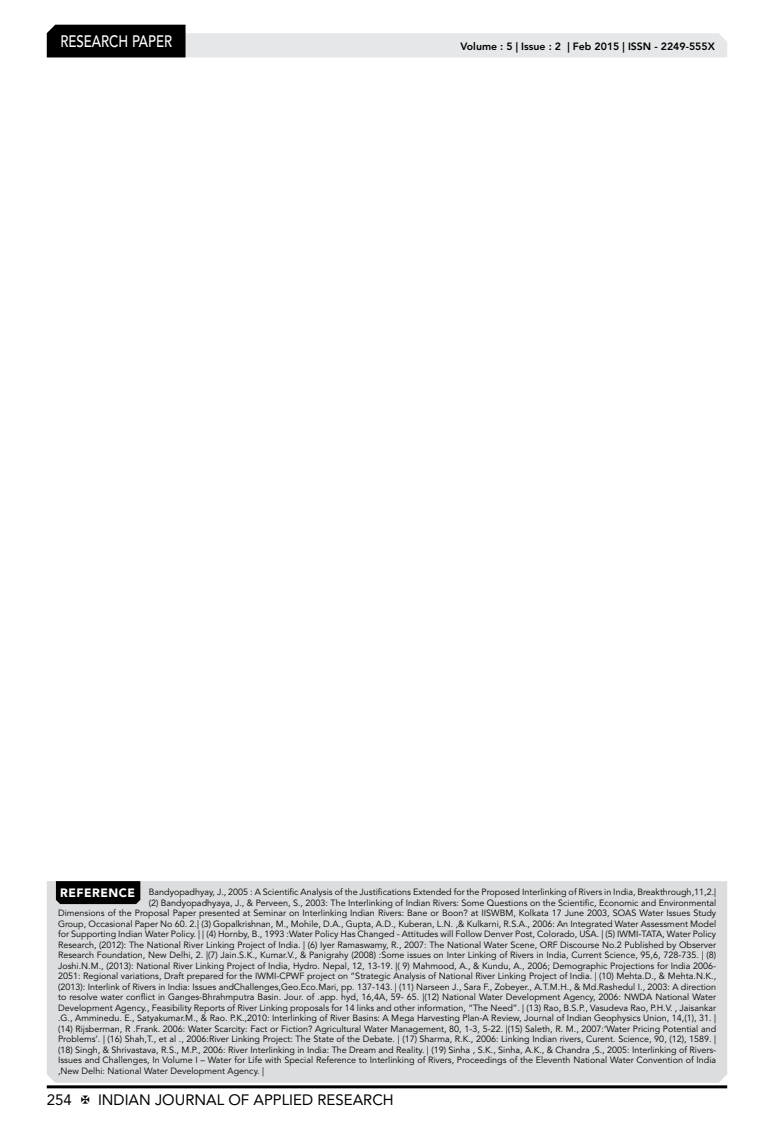
<style>
.page{position:relative;width:774px;height:1136px;background:#fff}
.page>*{position:absolute;margin:0;border:0;box-sizing:border-box;transform-origin:0 0}
.t1{font:500 16.5px "Avenir LT Std";color:#fff;scale:.8 1}
.t2{font:15px "Avenir LT Std";color:#000}
.t3{font:800 10.5px "Avenir LT Std";color:#000}
.t4{font:9px "Avenir LT Std";color:#000}
.s1{font-weight:900;font-size:12px;color:#fff}
</style>
<div class="page">
<hr style="left:47px;top:1085px;width:680px;height:3px;background:#000">
<svg style="left:47px;top:25px;width:680px;height:32px"></svg>
<div style="left:47px;top:881px;width:680px;height:201px;background:#dcddde"></div>
<div style="left:56px;top:881px;width:84px;height:23px;background:#000"></div>
<h1 class="t1" style="left:60px;top:32px;width:139px">RESEARCH PAPER</h1>
<p class="t3" style="left:460px;top:41px;width:256px">Volume : 5 | Issue : 2 | Feb 2015 | ISSN - 2249-555X</p>
<p class="t4" style="left:60px;top:886px;width:657px"><span class="s1">REFERENCE</span> Bandyopadhyay, J., 2005 : A Scientific Analysis of the Justifications Extended for the Proposed Interlinking of Rivers in India, Breakthrough,11,2.|</p>
<p class="t4" style="left:149px;top:897px;width:569px">(2) Bandyopadhyaya, J., &amp; Perveen, S., 2003: The Interlinking of Indian Rivers: Some Questions on the Scientific, Economic and Environmental</p>
<p class="t4" style="left:58px;top:907px;width:659px">Dimensions of the Proposal Paper presented at Seminar on Interlinking Indian Rivers: Bane or Boon? at IISWBM, Kolkata 17 June 2003, SOAS Water Issues Study</p>
<p class="t4" style="left:58px;top:918px;width:659px">Group, Occasional Paper No 60. 2.| (3) Gopalkrishnan, M., Mohile, D.A., Gupta, A.D., Kuberan, L.N. ,&amp; Kulkarni, R.S.A., 2006: An Integrated Water Assessment Model</p>
<p class="t4" style="left:58px;top:928px;width:660px">for Supporting Indian Water Policy. | | (4) Hornby, B., 1993 :Water Policy Has Changed - Attitudes will Follow Denver Post, Colorado, USA. | (5) IWMI-TATA, Water Policy</p>
<p class="t4" style="left:58px;top:939px;width:659px">Research, (2012): The National River Linking Project of India. | (6) Iyer Ramaswamy, R., 2007: The National Water Scene, ORF Discourse No.2 Published by Observer</p>
<p class="t4" style="left:58px;top:949px;width:659px">Research Foundation, New Delhi, 2. |(7) Jain.S.K., Kumar.V., &amp; Panigrahy (2008) :Some issues on Inter Linking of Rivers in India, Current Science, 95,6, 728-735. | (8)</p>
<p class="t4" style="left:58px;top:960px;width:659px">Joshi.N.M., (2013): National River Linking Project of India, Hydro. Nepal, 12, 13-19. |( 9) Mahmood, A., &amp; Kundu, A., 2006; Demographic Projections for India 2006-</p>
<p class="t4" style="left:58px;top:970px;width:660px">2051: Regional variations, Draft prepared for the IWMI-CPWF project on “Strategic Analysis of National River Linking Project of India. | (10) Mehta.D., &amp; Mehta.N.K.,</p>
<p class="t4" style="left:58px;top:981px;width:660px">(2013): Interlink of Rivers in India: Issues andChallenges,Geo.Eco.Mari, pp. 137-143. | (11) Narseen J., Sara F., Zobeyer., A.T.M.H., &amp; Md.Rashedul I., 2003: A direction</p>
<p class="t4" style="left:58px;top:991px;width:660px">to resolve water conflict in Ganges-Bhrahmputra Basin. Jour. of .app. hyd, 16,4A, 59- 65. |(12) National Water Development Agency, 2006: NWDA National Water</p>
<p class="t4" style="left:58px;top:1002px;width:659px">Development Agency., Feasibility Reports of River Linking proposals for 14 links and other information, “The Need”. | (13) Rao, B.S.P., Vasudeva Rao, P.H.V. , Jaisankar</p>
<p class="t4" style="left:58px;top:1012px;width:659px">.G., Amminedu. E., Satyakumar.M., &amp; Rao. P.K.,2010: Interlinking of River Basins: A Mega Harvesting Plan-A Review, Journal of Indian Geophysics Union, 14,(1), 31. |</p>
<p class="t4" style="left:58px;top:1023px;width:660px">(14) Rijsberman, R .Frank. 2006: Water Scarcity: Fact or Fiction? Agricultural Water Management, 80, 1-3, 5-22. |(15) Saleth, R. M., 2007:‘Water Pricing Potential and</p>
<p class="t4" style="left:58px;top:1033px;width:660px">Problems’. | (16) Shah,T., et al ., 2006:River Linking Project: The State of the Debate. | (17) Sharma, R.K., 2006: Linking Indian rivers, Curent. Science, 90, (12), 1589. |</p>
<p class="t4" style="left:58px;top:1044px;width:660px">(18) Singh, &amp; Shrivastava, R.S., M.P., 2006: River Interlinking in India: The Dream and Reality. | (19) Sinha , S.K., Sinha, A.K., &amp; Chandra ,S., 2005: Interlinking of Rivers-</p>
<p class="t4" style="left:58px;top:1054px;width:660px">Issues and Challenges, In Volume I – Water for Life with Special Reference to Interlinking of Rivers, Proceedings of the Eleventh National Water Convention of India</p>
<p class="t4" style="left:58px;top:1065px;width:208px">,New Delhi: National Water Development Agency. |</p>
<h2 class="t2" style="left:47px;top:1090px;width:27px">254</h2>
<h2 class="t2" style="left:98px;top:1090px;width:297px">INDIAN JOURNAL OF APPLIED RESEARCH</h2>
</div>
